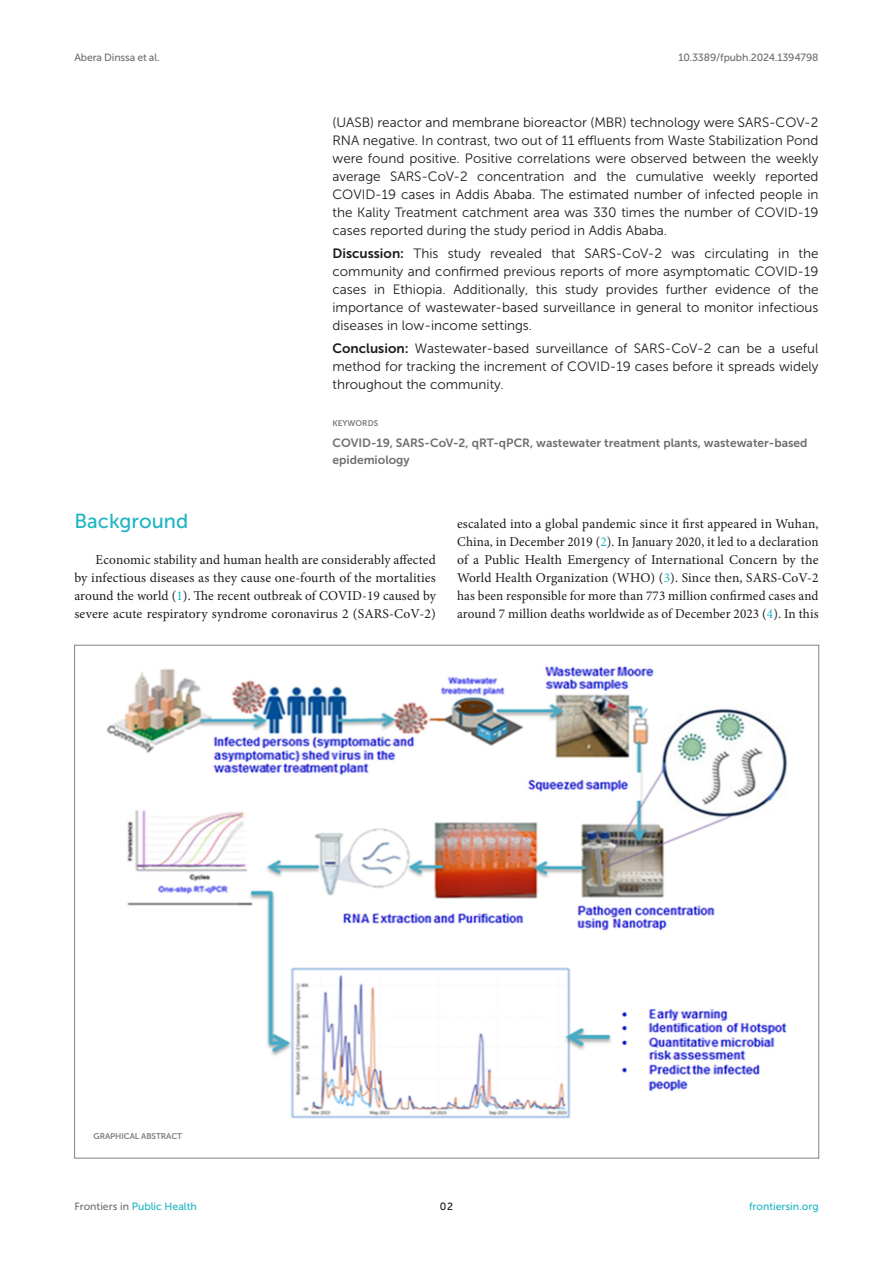
<style>
.page{position:relative;width:893px;height:1263px;background:#fff}
.page>*{position:absolute;margin:0;border:0;box-sizing:border-box;transform-origin:0 0}
.HEAD_1{font:20.25px "Museo Sans 500";color:#1db5c3}
.ABS_HEAD{font:13.5px/18px "Museo Sans 300";color:#1b1c1b;text-align:justify}
.TEXT_FLUSH{font:13.5px/18px "Minion Pro";letter-spacing:.01em;color:#1b1c1b;text-align:justify}
.KEYWORD{font:12px/16.5px "Museo Sans 700";color:#706f70}
.t1{font:10.5px "Museo Sans 500";letter-spacing:-.015em;color:#706f70}
.t2{font:10.5px "Museo Sans 500";color:#1db5c3}
.t3{font:10.5px "Museo Sans 500";color:#1b1c1b}
.FIG_HD{font:8.25px "Museo Sans 700";letter-spacing:-.01em;color:#7e7f7f}
.KEYWORD_HD{font:8.25px "Museo Sans 700";color:#7e7f7f}
.s1{font-family:"Museo Sans 700"}
.s2{color:#1db5c3}
.s3{color:#706f70}
</style>
<div class="page">
<img style="left:106px;top:666px;width:682px;height:453px">
<p class="t1" style="left:74px;top:51px;width:87px">Abera Dinssa et al.</p>
<p class="t1" style="left:678px;top:51px;width:142px">10.3389/fpubh.2024.1394798</p>
<p class="ABS_HEAD" style="left:332px;top:113px;width:488px">(UASB) reactor and membrane bioreactor (MBR) technology were SARS-COV-2<br>RNA negative. In contrast, two out of 11 effluents from Waste Stabilization Pond were found positive. Positive correlations were observed between the weekly average SARS-CoV-2 concentration and the cumulative weekly reported COVID-19 cases in Addis Ababa. The estimated number of infected people in the Kality Treatment catchment area was 330 times the number of COVID-19 cases reported during the study period in Addis Ababa.</p>
<p class="ABS_HEAD" style="left:332px;top:244px;width:488px"><span class="s1">Discussion:</span> This study revealed that SARS-CoV-2 was circulating in the community and confirmed previous reports of more asymptomatic COVID-19 cases in Ethiopia. Additionally, this study provides further evidence of the importance of wastewater-based surveillance in general to monitor infectious diseases in low-income settings.</p>
<p class="ABS_HEAD" style="left:332px;top:339px;width:488px"><span class="s1">Conclusion:</span> Wastewater-based surveillance of SARS-CoV-2 can be a useful method for tracking the increment of COVID-19 cases before it spreads widely throughout the community.</p>
<p class="KEYWORD_HD" style="left:332px;top:419px;width:47px">KEYWORDS</p>
<p class="KEYWORD" style="left:332px;top:435px;width:476px">COVID-19, SARS-CoV-2, qRT-qPCR, wastewater treatment plants, wastewater-based epidemiology</p>
<p class="HEAD_1" style="left:74px;top:510px;width:115px">Background</p>
<p class="TEXT_FLUSH" style="left:74px;top:551px;width:363px;text-indent:21px">Economic stability and human health are considerably affected by infectious diseases as they cause one-fourth of the mortalities around the world (<span class="s2">1</span>). The recent outbreak of COVID-19 caused by severe acute respiratory syndrome coronavirus 2 (SARS-CoV-2)</p>
<p class="TEXT_FLUSH" style="left:457px;top:515px;width:363px">escalated into a global pandemic since it first appeared in Wuhan, China, in December 2019 (<span class="s2">2</span>). In January 2020, it led to a declaration of a Public Health Emergency of International Concern by the World Health Organization (WHO) (<span class="s2">3</span>). Since then, SARS-CoV-2 has been responsible for more than 773 million confirmed cases and around 7 million deaths worldwide as of December 2023 (<span class="s2">4</span>). In this</p>
<p class="FIG_HD" style="left:94px;top:1132px;width:90px">GRAPHICAL ABSTRACT</p>
<p class="t2" style="left:74px;top:1200px;width:124px"><span class="s3">Frontiers in</span> Public Health</p>
<p class="t3" style="left:440px;top:1200px;width:15px">02</p>
<p class="t2" style="left:749px;top:1200px;width:71px">frontiersin.org</p>
</div>
